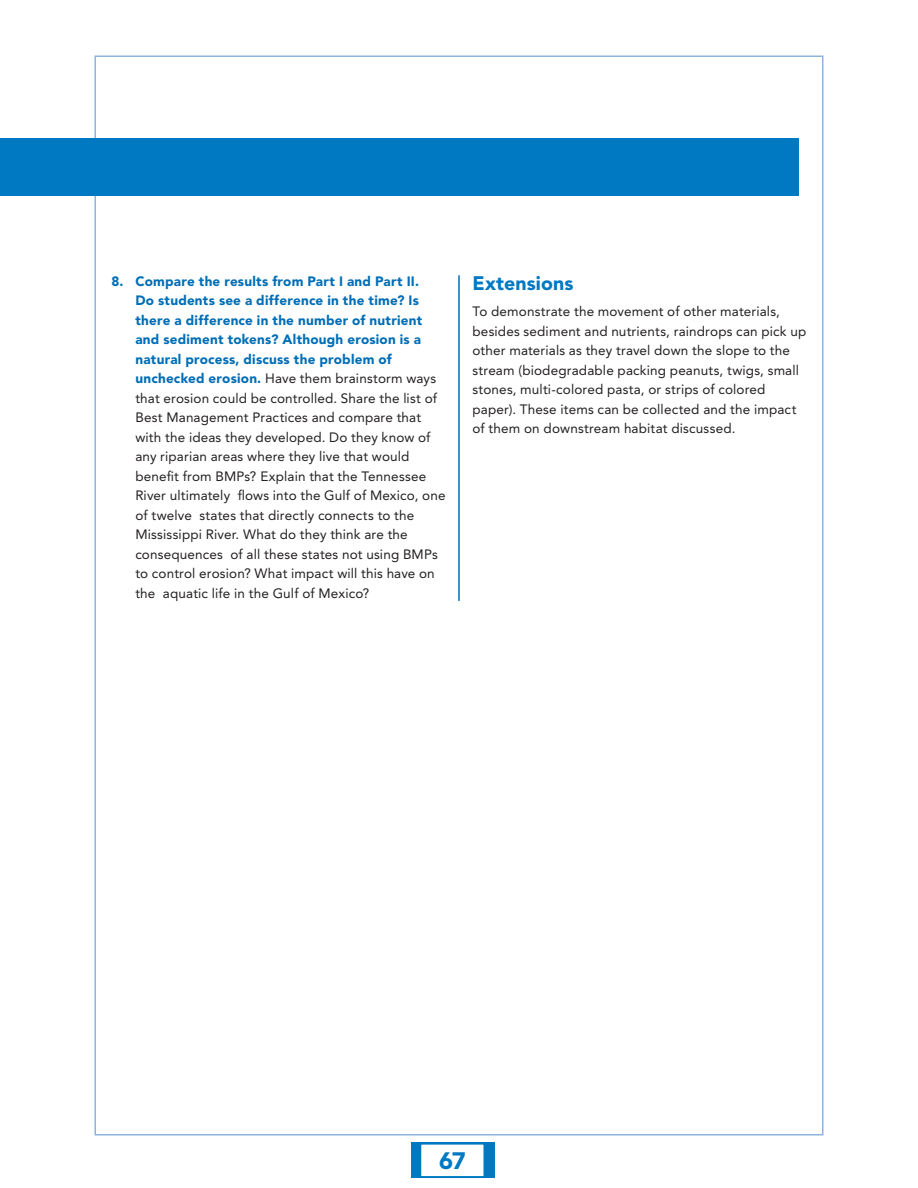
<style>
.page{position:relative;width:918px;height:1188px;background:#fff}
.page>*{position:absolute;margin:0;border:0;box-sizing:border-box;transform-origin:0 0}
.t1{font:900 23.55px "Avenir LT Pro";color:#0079c2}
.t2{font:900 19.5px "Avenir LT Pro";letter-spacing:.005em;color:#0079c2}
.t3{font:13.5px/19.5px "Avenir LT Pro";letter-spacing:.01em;color:#231f20}
.s1{font-weight:900;color:#006eb6}
</style>
<div class="page">
<div style="left:0;top:138px;width:799px;height:57px;background:#0079c2"></div>
<hr style="left:459px;top:275px;width:1px;height:326px;background:#006eb6">
<div style="left:411px;top:1143px;width:83px;height:35px;background:#0079c2"></div>
<div style="left:420px;top:1144px;width:64px;height:33px;background:#fff"></div>
<div style="left:419px;top:1143px;width:66px;height:35px;border:2px solid #0079c2"></div>
<p class="t3" style="left:135px;top:271px;width:312px;text-indent:-24px"><span class="s1">8. Compare the results from Part I and Part II.<br>Do students see a difference in the time? Is there a difference in the number of nutrient and sediment tokens? Although erosion is a natural process, discuss the problem of unchecked erosion.</span> Have them brainstorm ways that erosion could be controlled. Share the list of Best Management Practices and compare that with the ideas they developed. Do they know of any riparian areas where they live that would benefit from BMPs? Explain that the Tennessee River ultimately flows into the Gulf of Mexico, one of twelve states that directly connects to the Mississippi River. What do they think are the consequences of all these states not using BMPs to control erosion? What impact will this have on the aquatic life in the Gulf of Mexico?</p>
<h2 class="t2" style="left:472px;top:272px;width:102px">Extensions</h2>
<p class="t3" style="left:472px;top:302px;width:335px">To demonstrate the movement of other materials, besides sediment and nutrients, raindrops can pick up other materials as they travel down the slope to the stream (biodegradable packing peanuts, twigs, small stones, multi-colored pasta, or strips of colored paper). These items can be collected and the impact of them on downstream habitat discussed.</p>
<h1 class="t1" style="left:439px;top:1147px;width:28px">67</h1>
</div>
